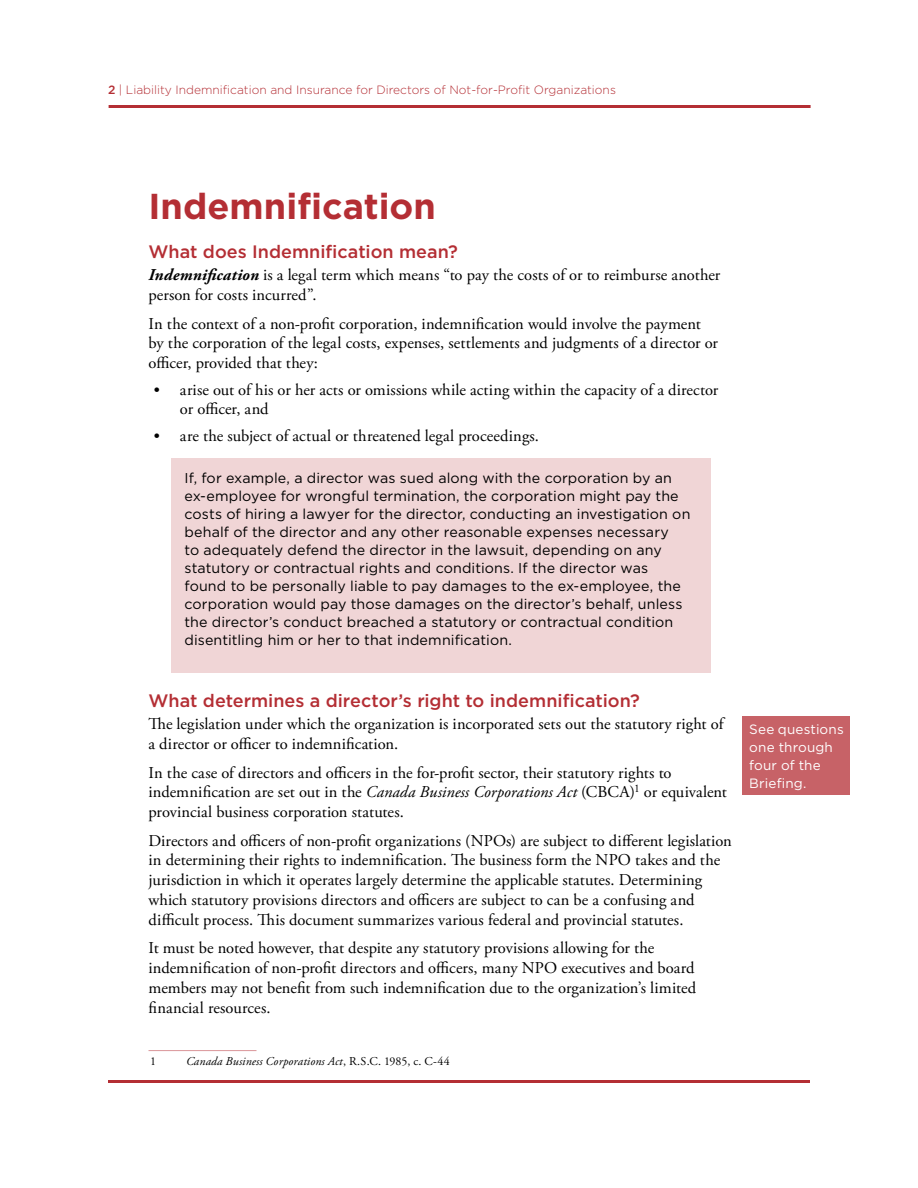
<style>
.page{position:relative;width:918px;height:1188px;background:#fff}
.page>*{position:absolute;margin:0;border:0;box-sizing:border-box;transform-origin:0 0}
.t1{font:700 36px "Gotham";color:#b42e34}
.t2{font:500 18px "Gotham";color:#b42e34}
.t3{font:16.5px/19.8px "Adobe Garamond Pro";letter-spacing:.005em;color:#000}
.t4{font:14.25px/18px "Gotham";letter-spacing:.01em;color:#000}
.t5{font:13.5px/18px "Gotham";letter-spacing:.01em;color:#fff}
.t6{font:300 12px "Gotham";color:#b42e34}
.t7{font:italic 12px "Adobe Garamond Pro";letter-spacing:.015em;color:#000}
.t8{font:12px "Adobe Garamond Pro";color:#000}
.s1{font-weight:500}
.s2{font-weight:700;font-style:italic}
.s3{font-style:italic}
.s4{font-style:normal}
</style>
<div class="page">
<hr style="left:108px;top:1080px;width:702px;height:3px;background:#b42e34">
<hr style="left:109px;top:105px;width:702px;height:3px;background:#b42e34">
<div style="left:171px;top:458px;width:540px;height:214px;background:#f0d5d6"></div>
<hr style="left:148px;top:1050px;width:108px;height:1px;background:#da9699">
<div style="left:742px;top:716px;width:108px;height:79px;background:#c76267"></div>
<p class="t6" style="left:108px;top:83px;width:509px"><span class="s1">2</span> | Liability Indemnification and Insurance for Directors of Not-for-Profit Organizations</p>
<h1 class="t1" style="left:148px;top:185px;width:289px">Indemnification</h1>
<p class="t2" style="left:148px;top:242px;width:311px">What does Indemnification mean?</p>
<p class="t3" style="left:148px;top:266px;width:573px"><span class="s2">Indemnification</span> is a legal term which means “to pay the costs of or to reimburse another person for costs incurred”.</p>
<p class="t3" style="left:148px;top:314px;width:571px">In the context of a non-profit corporation, indemnification would involve the payment by the corporation of the legal costs, expenses, settlements and judgments of a director or officer, provided that they:</p>
<p class="t3" style="left:180px;top:380px;width:540px;text-indent:-27px">ʶ arise out of his or her acts or omissions while acting within the capacity of a director or officer, and</p>
<p class="t3" style="left:153px;top:426px;width:388px">ʶ are the subject of actual or threatened legal proceedings.</p>
<p class="t4" style="left:184px;top:469px;width:507px">If, for example, a director was sued along with the corporation by an ex-employee for wrongful termination, the corporation might pay the costs of hiring a lawyer for the director, conducting an investigation on behalf of the director and any other reasonable expenses necessary<br>to adequately defend the director in the lawsuit, depending on any statutory or contractual rights and conditions. If the director was found to be personally liable to pay damages to the ex-employee, the corporation would pay those damages on the director’s behalf, unless the director’s conduct breached a statutory or contractual condition disentitling him or her to that indemnification.</p>
<p class="t2" style="left:148px;top:691px;width:493px">What determines a director’s right to indemnification?</p>
<p class="t3" style="left:148px;top:715px;width:576px">The legislation under which the organization is incorporated sets out the statutory right of a director or officer to indemnification.</p>
<p class="t3" style="left:148px;top:763px;width:580px">In the case of directors and officers in the for-profit sector, their statutory rights to indemnification are set out in the <span class="s3">Canada Business Corporations Act</span> (CBCA)<sup>1</sup> or equivalent provincial business corporation statutes.</p>
<p class="t3" style="left:148px;top:831px;width:585px">Directors and officers of non-profit organizations (NPOs) are subject to different legislation in determining their rights to indemnification. The business form the NPO takes and the jurisdiction in which it operates largely determine the applicable statutes. Determining which statutory provisions directors and officers are subject to can be a confusing and difficult process. This document summarizes various federal and provincial statutes.</p>
<p class="t3" style="left:148px;top:939px;width:549px">It must be noted however, that despite any statutory provisions allowing for the indemnification of non-profit directors and officers, many NPO executives and board members may not benefit from such indemnification due to the organization’s limited financial resources.</p>
<p class="t8" style="left:150px;top:1054px;width:7px">1</p>
<p class="t7" style="left:186px;top:1054px;width:265px">Canada Business Corporations Act<span class="s4">, R.S.C. 1985, c. C-44</span></p>
<p class="t5" style="left:749px;top:720px;width:96px">See questions one through four of the<br>Briefing.</p>
</div>
